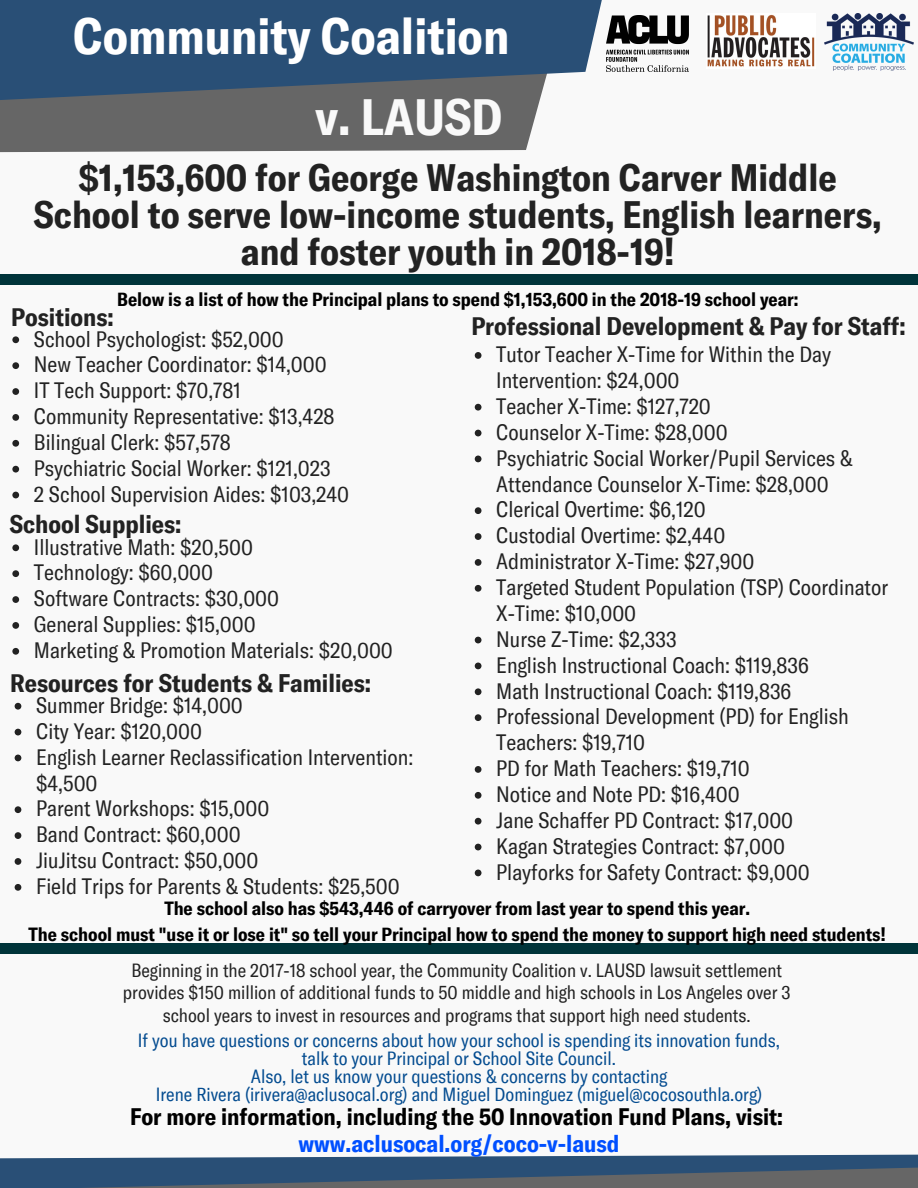
<style>
.page{position:relative;width:918px;height:1188px;background:#f9f9f9}
.page>*{position:absolute;margin:0;border:0;box-sizing:border-box;transform-origin:0 0}
.t1{font:700 condensed 49.8px "GT America";color:#fff}
.t2{font:700 condensed 49.8px "GT America";color:#f9f9f9}
.t3{font:700 condensed 37.35px/37.2px "GT America";color:#222;text-align:center}
.t4{font:700 condensed 24.9px "GT America";color:#222}
.t5{font:700 condensed 23.4px "GT America";color:#000}
.t6{font:700 condensed 23.4px "GT America";color:#004fff}
.t7{font:condensed 21.75px/25.8px "GT America";color:#222}
.t8{font:condensed 18.75px/18px "GT America";color:#044c90;text-align:center}
.t9{font:700 condensed 18.75px/25.8px "GT America";color:#000;text-align:center}
.t10{font:condensed 18.75px/22.5px "GT America";color:#222;text-align:center}
</style>
<div class="page">
<svg style="left:0;top:0;width:645px;height:153px;background:#566a7f"></svg>
<svg style="left:0;top:1154px;width:918px;height:34px;background:#48617b"></svg>
<img style="left:606px;top:16px;width:82px;height:56px">
<img style="left:825px;top:14px;width:89px;height:57px">
<img style="left:707px;top:15px;width:108px;height:52px">
<div style="left:0;top:274px;width:918px;height:11px;background:#00343a"></div>
<div style="left:0;top:944px;width:918px;height:10px;background:#00343a"></div>
<svg style="left:475px;top:352px;width:7px;height:7px"></svg>
<svg style="left:475px;top:404px;width:7px;height:7px"></svg>
<svg style="left:475px;top:430px;width:7px;height:6px"></svg>
<svg style="left:475px;top:456px;width:7px;height:6px"></svg>
<svg style="left:475px;top:507px;width:7px;height:7px"></svg>
<svg style="left:475px;top:533px;width:7px;height:7px"></svg>
<svg style="left:475px;top:559px;width:7px;height:7px"></svg>
<svg style="left:475px;top:585px;width:7px;height:7px"></svg>
<svg style="left:475px;top:637px;width:7px;height:6px"></svg>
<svg style="left:475px;top:663px;width:7px;height:6px"></svg>
<svg style="left:475px;top:688px;width:7px;height:7px"></svg>
<svg style="left:475px;top:714px;width:7px;height:7px"></svg>
<svg style="left:475px;top:766px;width:7px;height:7px"></svg>
<svg style="left:475px;top:792px;width:7px;height:7px"></svg>
<svg style="left:475px;top:818px;width:7px;height:7px"></svg>
<svg style="left:475px;top:844px;width:7px;height:6px"></svg>
<svg style="left:475px;top:870px;width:7px;height:6px"></svg>
<svg style="left:15px;top:703px;width:6px;height:7px"></svg>
<svg style="left:15px;top:729px;width:6px;height:6px"></svg>
<svg style="left:15px;top:755px;width:6px;height:6px"></svg>
<svg style="left:15px;top:806px;width:6px;height:7px"></svg>
<svg style="left:15px;top:832px;width:6px;height:7px"></svg>
<svg style="left:15px;top:858px;width:6px;height:7px"></svg>
<svg style="left:15px;top:884px;width:6px;height:7px"></svg>
<svg style="left:12px;top:544px;width:7px;height:7px"></svg>
<svg style="left:12px;top:570px;width:7px;height:7px"></svg>
<svg style="left:12px;top:596px;width:7px;height:7px"></svg>
<svg style="left:12px;top:622px;width:7px;height:7px"></svg>
<svg style="left:12px;top:648px;width:7px;height:7px"></svg>
<svg style="left:12px;top:336px;width:7px;height:7px"></svg>
<svg style="left:12px;top:362px;width:7px;height:7px"></svg>
<svg style="left:12px;top:388px;width:7px;height:7px"></svg>
<svg style="left:12px;top:414px;width:7px;height:7px"></svg>
<svg style="left:12px;top:440px;width:7px;height:7px"></svg>
<svg style="left:12px;top:466px;width:7px;height:7px"></svg>
<svg style="left:12px;top:492px;width:7px;height:6px"></svg>
<h1 class="t1" style="left:73px;top:4px;width:438px">Community Coalition</h1>
<h1 class="t2" style="left:316px;top:85px;width:188px">v. LAUSD</h1>
<h2 class="t3" style="left:34px;top:157px;width:849px">$1,153,600 for George Washington Carver Middle<br>School to serve low-income students, English learners, and foster youth in 2018-19!</h2>
<p class="t9" style="left:117px;top:286px;width:683px">Below is a list of how the Principal plans to spend $1,153,600 in the 2018-19 school year:</p>
<p class="t4" style="left:11px;top:301px;width:104px">Positions:</p>
<p class="t4" style="left:471px;top:310px;width:436px">Professional Development &amp; Pay for Staff:</p>
<p class="t7" style="left:34px;top:325px;width:317px">School Psychologist: $52,000<br>New Teacher Coordinator: $14,000<br>IT Tech Support: $70,781<br>Community Representative: $13,428<br>Bilingual Clerk: $57,578<br>Psychiatric Social Worker: $121,023<br>2 School Supervision Aides: $103,240</p>
<p class="t7" style="left:496px;top:341px;width:393px">Tutor Teacher X-Time for Within the Day<br>Intervention: $24,000<br>Teacher X-Time: $127,720<br>Counselor X-Time: $28,000<br>Psychiatric Social Worker/Pupil Services &amp;<br>Attendance Counselor X-Time: $28,000<br>Clerical Overtime: $6,120<br>Custodial Overtime: $2,440<br>Administrator X-Time: $27,900<br>Targeted Student Population (TSP) Coordinator<br>X-Time: $10,000<br>Nurse Z-Time: $2,333<br>English Instructional Coach: $119,836<br>Math Instructional Coach: $119,836<br>Professional Development (PD) for English<br>Teachers: $19,710<br>PD for Math Teachers: $19,710<br>Notice and Note PD: $16,400<br>Jane Schaffer PD Contract: $17,000<br>Kagan Strategies Contract: $7,000<br>Playforks for Safety Contract: $9,000</p>
<p class="t4" style="left:10px;top:508px;width:173px">School Supplies:</p>
<p class="t7" style="left:34px;top:533px;width:360px">Illustrative Math: $20,500<br>Technology: $60,000<br>Software Contracts: $30,000<br>General Supplies: $15,000<br>Marketing &amp; Promotion Materials: $20,000</p>
<p class="t4" style="left:10px;top:667px;width:362px">Resources for Students &amp; Families:</p>
<p class="t7" style="left:36px;top:691px;width:379px">Summer Bridge: $14,000<br>City Year: $120,000<br>English Learner Reclassification Intervention: $4,500<br>Parent Workshops: $15,000<br>Band Contract: $60,000<br>JiuJitsu Contract: $50,000<br>Field Trips for Parents &amp; Students: $25,500</p>
<p class="t9" style="left:29px;top:894px;width:859px">The school also has $543,446 of carryover from last year to spend this year.<br>The school must "use it or lose it" so tell your Principal how to spend the money to support high need students!</p>
<p class="t10" style="left:123px;top:958px;width:669px">Beginning in the 2017-18 school year, the Community Coalition v. LAUSD lawsuit settlement provides $150 million of additional funds to 50 middle and high schools in Los Angeles over 3 school years to invest in resources and programs that support high need students.</p>
<p class="t8" style="left:138px;top:1030px;width:644px">If you have questions or concerns about how your school is spending its innovation funds, talk to your Principal or School Site Council.<br>Also, let us know your questions &amp; concerns by contacting<br>Irene Rivera (irivera@aclusocal.org) and Miguel Dominguez (miguel@cocosouthla.org)</p>
<p class="t5" style="left:130px;top:1102px;width:655px">For more information, including the 50 Innovation Fund Plans, visit:</p>
<p class="t6" style="left:298px;top:1129px;width:323px">www.aclusocal.org/coco-v-lausd</p>
</div>
